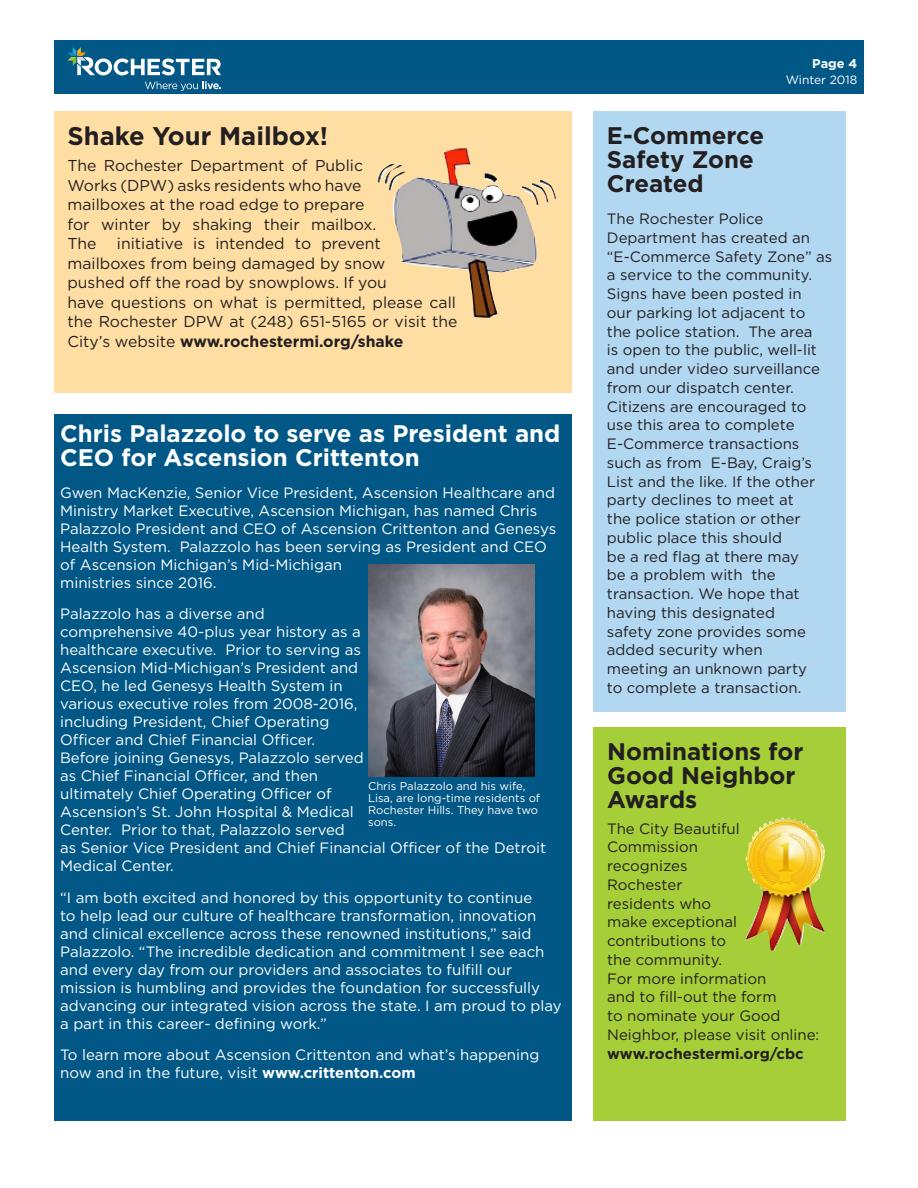
<style>
.page{position:relative;width:918px;height:1188px;background:#fff}
.page>*{position:absolute;margin:0;border:0;box-sizing:border-box;transform-origin:0 0}
.Article_Text_-_White{font:700 25.5px "Gotham";color:#231f20}
.Subhead_-_Black{font:700 24px/24px "Gotham";color:#fff}
.Article_Text_-_White-2{font:700 24px/24px "Gotham";color:#231f20}
.Article_Heading_-_Bl{font:700 24px/24px "Gotham";color:#231f20}
.Article_Text_-_White-3{font:15.75px/19.5px "Gotham";color:#231f20}
.Subhead_-_Black-2{font:15px/18px "Gotham";color:#fff}
.Article_Heading_-_Bl-2{font:15px/18.8px "Gotham";color:#231f20}
.Article_Text_-_White-4{font:15px/18.8px "Gotham";color:#231f20}
.Page_No{font:700 12.75px "Gotham";color:#fff}
.Issue_Stamp_Small{font:12px "Gotham";color:#fff}
.Subhead_-_Black-3{font:11.25px/12px "Gotham";color:#fff}
.s1{font-weight:700}
</style>
<div class="page">
<div style="left:54px;top:40px;width:810px;height:54px;background:#015887"></div>
<svg style="left:145px;top:81px;width:76px;height:10px"></svg>
<svg style="left:68px;top:47px;width:153px;height:28px"></svg>
<div style="left:594px;top:727px;width:252px;height:393px;background:#a6ce39"></div>
<div style="left:54px;top:111px;width:518px;height:282px;background:#ffdea4"></div>
<div style="left:593px;top:111px;width:253px;height:601px;background:#b1d7f1"></div>
<div style="left:54px;top:414px;width:518px;height:706px;background:#015887"></div>
<img style="left:368px;top:565px;width:166px;height:212px">
<img style="left:745px;top:818px;width:81px;height:132px">
<img style="left:378px;top:148px;width:178px;height:170px">
<p class="Article_Text_-_White" style="left:68px;top:119px;width:262px">Shake Your Mailbox!</p>
<p class="Article_Text_-_White-3" style="left:68px;top:156px;width:310px">The Rochester Department of Public<br>Works (DPW) asks residents who have mailboxes at the road edge to prepare for winter by shaking their mailbox.<br>The</p>
<p class="Article_Text_-_White-3" style="left:68px;top:234px;width:392px;text-indent:49px">initiative is intended to prevent mailboxes from being damaged by snow<br>pushed off the road by snowplows. If you<br>have questions on what is permitted, please call the Rochester DPW at (248) 651-5165 or visit the City’s website <span class="s1">www.rochestermi.org/shake</span></p>
<p class="Subhead_-_Black" style="left:60px;top:421px;width:502px">Chris Palazzolo to serve as President and<br>CEO for Ascension Crittenton</p>
<p class="Subhead_-_Black-2" style="left:60px;top:483px;width:498px">Gwen MacKenzie, Senior Vice President, Ascension Healthcare and Ministry Market Executive, Ascension Michigan, has named Chris Palazzolo President and CEO of Ascension Crittenton and Genesys Health System. Palazzolo has been serving as President and CEO of Ascension Michigan’s Mid-Michigan<br>ministries since 2016.</p>
<p class="Subhead_-_Black-2" style="left:60px;top:604px;width:487px">Palazzolo has a diverse and<br>comprehensive 40-plus year history as a<br>healthcare executive. Prior to serving as<br>Ascension Mid-Michigan’s President and<br>CEO, he led Genesys Health System in<br>various executive roles from 2008-2016,<br>including President, Chief Operating<br>Officer and Chief Financial Officer.<br>Before joining Genesys, Palazzolo served<br>as Chief Financial Officer, and then<br>ultimately Chief Operating Officer of<br>Ascension’s St. John Hospital &amp; Medical<br>Center. Prior to that, Palazzolo served<br>as Senior Vice President and Chief Financial Officer of the Detroit Medical Center.</p>
<p class="Subhead_-_Black-2" style="left:60px;top:888px;width:503px">“I am both excited and honored by this opportunity to continue<br>to help lead our culture of healthcare transformation, innovation and clinical excellence across these renowned institutions,” said Palazzolo. “The incredible dedication and commitment I see each and every day from our providers and associates to fulfill our mission is humbling and provides the foundation for successfully advancing our integrated vision across the state. I am proud to play a part in this career- defining work.”</p>
<p class="Subhead_-_Black-2" style="left:60px;top:1045px;width:481px">To learn more about Ascension Crittenton and what’s happening now and in the future, visit <span class="s1">www.crittenton.com</span></p>
<p class="Subhead_-_Black-3" style="left:368px;top:780px;width:173px">Chris Palazzolo and his wife,<br>Lisa, are long-time residents of<br>Rochester Hills. They have two sons.</p>
<p class="Page_No" style="left:812px;top:55px;width:46px">Page 4</p>
<p class="Issue_Stamp_Small" style="left:786px;top:72px;width:73px">Winter 2018</p>
<p class="Article_Heading_-_Bl" style="left:607px;top:123px;width:159px">E-Commerce<br>Safety Zone<br>Created</p>
<p class="Article_Heading_-_Bl-2" style="left:607px;top:209px;width:227px">The Rochester Police<br>Department has created an “E-Commerce Safety Zone” as a service to the community.<br>Signs have been posted in<br>our parking lot adjacent to the police station. The area<br>is open to the public, well-lit and under video surveillance from our dispatch center.<br>Citizens are encouraged to use this area to complete<br>E-Commerce transactions such as from E-Bay, Craig’s<br>List and the like. If the other party declines to meet at<br>the police station or other public place this should<br>be a red flag at there may<br>be a problem with the transaction. We hope that having this designated<br>safety zone provides some added security when<br>meeting an unknown party<br>to complete a transaction.</p>
<p class="Article_Text_-_White-2" style="left:607px;top:739px;width:198px">Nominations for<br>Good Neighbor<br>Awards</p>
<p class="Article_Text_-_White-4" style="left:607px;top:819px;width:214px">The City Beautiful<br>Commission<br>recognizes<br>Rochester<br>residents who<br>make exceptional contributions to<br>the community.<br>For more information<br>and to fill-out the form<br>to nominate your Good<br>Neighbor, please visit online: <span class="s1">www.rochestermi.org/cbc</span></p>
</div>
